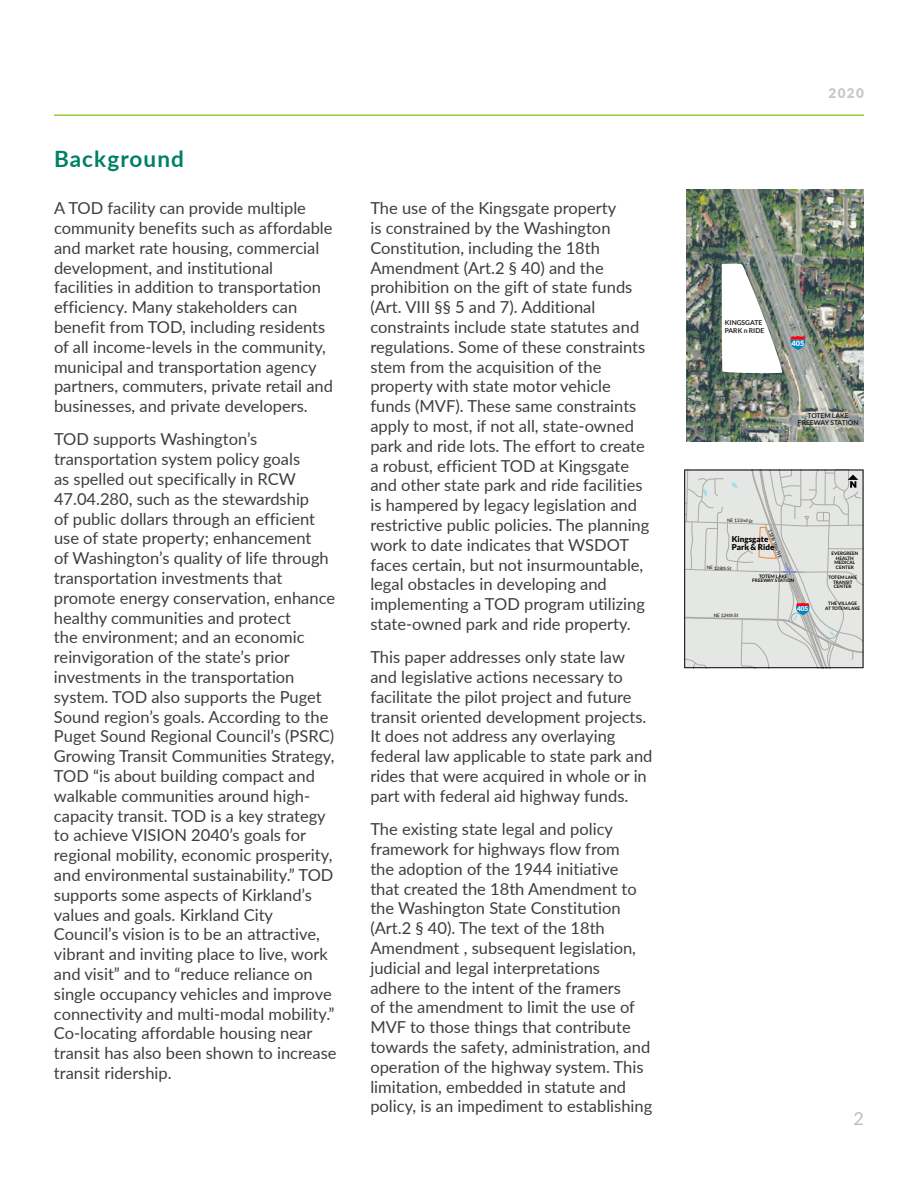
<style>
.page{position:relative;width:918px;height:1188px;background:#fff}
.page>*{position:absolute;margin:0;border:0;box-sizing:border-box;transform-origin:0 0}
.t1{font:700 22.5px "Lato";letter-spacing:.05em;color:#008066}
.t2{font:18px "Lato";color:#bcbdc0}
.t3{font:16.5px/19.8px "Lato";color:#3e3e3f}
.t4{font:900 13.5px "Lato";color:#c7c8ca}
.t5{font:900 8.1px/8.1px "Lato";color:#000}
.t6{font:900 7.35px "Lato";color:#fff}
.t7{font:700 6.75px/8.1px "Lato";color:#231f20}
.t8{font:900 6.6px "Lato";color:#fff}
.t9{font:700 4.65px/4.7px "Lato";color:#000;text-align:center}
.t10{font:4.65px "Lato";color:#000}
</style>
<div class="page">
<hr style="left:54px;top:114px;width:810px;height:2px;background:#99ca3b">
<img style="left:687px;top:189px;width:177px;height:253px">
<svg style="left:722px;top:264px;width:60px;height:109px"></svg>
<svg style="left:790px;top:336px;width:16px;height:14px"></svg>
<svg style="left:684px;top:470px;width:180px;height:198px;background:#d8d9d7"></svg>
<h1 class="t1" style="left:54px;top:142px;width:132px">Background</h1>
<p class="t3" style="left:54px;top:198px;width:281px">A TOD facility can provide multiple community benefits such as affordable and market rate housing, commercial development, and institutional facilities in addition to transportation efficiency. Many stakeholders can benefit from TOD, including residents of all income-levels in the community, municipal and transportation agency partners, commuters, private retail and businesses, and private developers.</p>
<p class="t3" style="left:54px;top:429px;width:284px">TOD supports Washington’s transportation system policy goals<br>as spelled out specifically in RCW 47.04.280, such as the stewardship<br>of public dollars through an efficient use of state property; enhancement<br>of Washington’s quality of life through transportation investments that promote energy conservation, enhance healthy communities and protect<br>the environment; and an economic reinvigoration of the state’s prior investments in the transportation system. TOD also supports the Puget Sound region’s goals. According to the Puget Sound Regional Council’s (PSRC)<br>Growing Transit Communities Strategy, TOD “is about building compact and walkable communities around high&shy;capacity transit. TOD is a key strategy to achieve VISION 2040’s goals for regional mobility, economic prosperity, and environmental sustainability.” TOD supports some aspects of Kirkland’s values and goals. Kirkland City Council’s vision is to be an attractive, vibrant and inviting place to live, work and visit” and to “reduce reliance on single occupancy vehicles and improve connectivity and multi-modal mobility.” Co-locating affordable housing near transit has also been shown to increase transit ridership.</p>
<p class="t3" style="left:370px;top:198px;width:281px">The use of the Kingsgate property<br>is constrained by the Washington Constitution, including the 18th Amendment (Art.2 § 40) and the prohibition on the gift of state funds (Art. VIII §§ 5 and 7). Additional constraints include state statutes and regulations. Some of these constraints stem from the acquisition of the property with state motor vehicle funds (MVF). These same constraints apply to most, if not all, state-owned park and ride lots. The effort to create a robust, efficient TOD at Kingsgate and other state park and ride facilities is hampered by legacy legislation and restrictive public policies. The planning work to date indicates that WSDOT faces certain, but not insurmountable, legal obstacles in developing and implementing a TOD program utilizing state-owned park and ride property.</p>
<p class="t3" style="left:370px;top:647px;width:284px">This paper addresses only state law and legislative actions necessary to facilitate the pilot project and future transit oriented development projects.<br>It does not address any overlaying federal law applicable to state park and rides that were acquired in whole or in part with federal aid highway funds.</p>
<p class="t3" style="left:370px;top:819px;width:283px">The existing state legal and policy framework for highways flow from<br>the adoption of the 1944 initiative<br>that created the 18th Amendment to the Washington State Constitution (Art.2 § 40). The text of the 18th Amendment , subsequent legislation, judicial and legal interpretations adhere to the intent of the framers<br>of the amendment to limit the use of MVF to those things that contribute towards the safety, administration, and operation of the highway system. This limitation, embedded in statute and policy, is an impediment to establishing</p>
<p class="t4" style="left:829px;top:83px;width:37px">2020</p>
<p class="t7" style="left:725px;top:318px;width:41px">KINGSGATE<br>PARK n RIDE</p>
<p class="t6" style="left:792px;top:339px;width:14px">405</p>
<p class="t7" style="left:798px;top:412px;width:62px;line-height:6.8px;text-align:center">TOTEM LAKE<br>FREEWAY STATION</p>
<p class="t10" style="left:727px;top:518px;width:27px;rotate:2deg">NE 132nd St</p>
<p class="t10" style="left:772px;top:529px;width:32px;rotate:70deg">116th Way NE</p>
<p class="t5" style="left:732px;top:535px;width:44px">Kingsgate<br>Park &amp; Ride</p>
<p class="t10" style="left:707px;top:565px;width:26px;rotate:2deg">NE 128th St</p>
<p class="t10" style="left:714px;top:612px;width:26px;rotate:2deg">NE 124th St</p>
<p class="t9" style="left:752px;top:573px;width:44px">TOTEM LAKE<br>FREEWAY STATION</p>
<p class="t8" style="left:797px;top:605px;width:13px">405</p>
<p class="t9" style="left:831px;top:551px;width:28px">EVERGREEN<br>HEALTH<br>MEDICAL<br>CENTER</p>
<p class="t9" style="left:825px;top:601px;width:37px">THE VILLAGE<br>AT TOTEM LAKE</p>
<p class="t9" style="left:828px;top:575px;width:30px">TOTEM LAKE<br>TRANSIT<br>CENTER</p>
<p class="t2" style="left:854px;top:1105px;width:12px">2</p>
</div>
